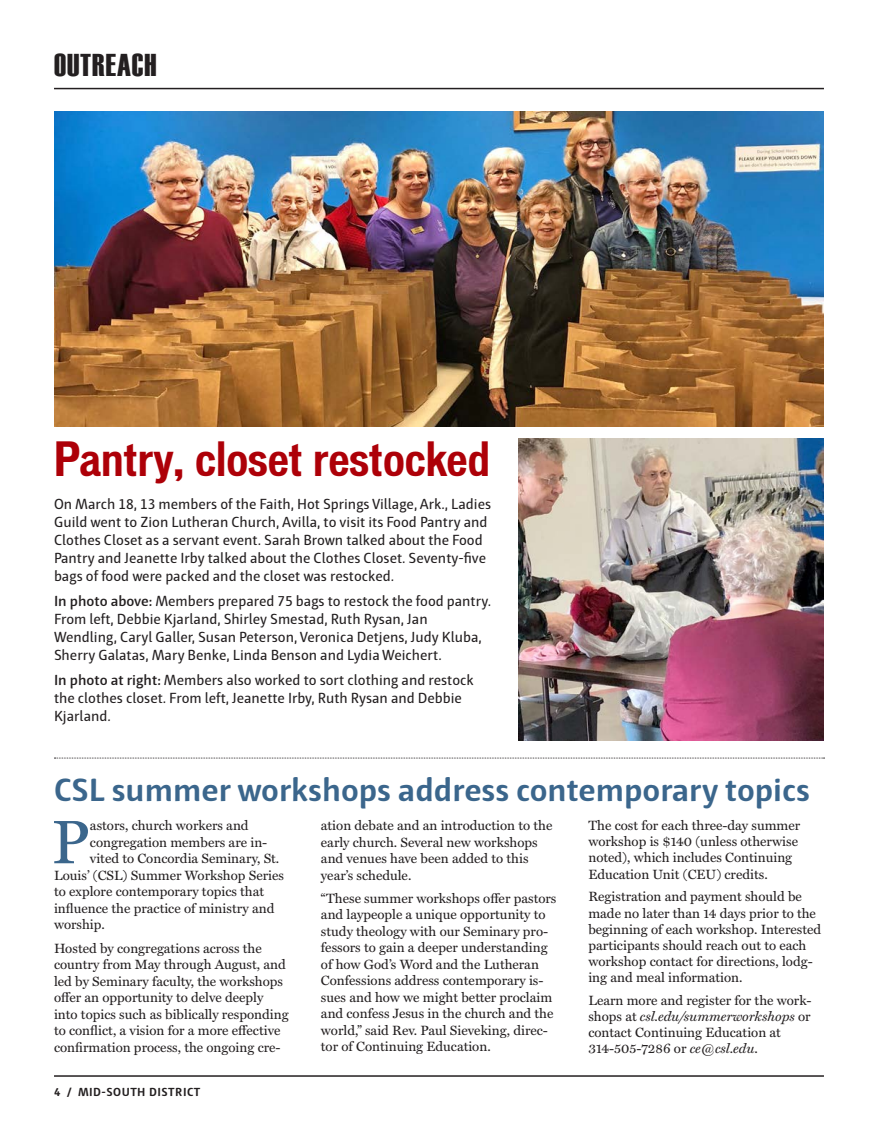
<style>
.page{position:relative;width:878px;height:1141px;background:#fff}
.page>*{position:absolute;margin:0;border:0;box-sizing:border-box;transform-origin:0 0}
.Submissions_Body_Tex{font:61.8px "Miller Text";color:#3b668c}
.Headline{font:700 condensed 45px "Vonnes";color:#ad0008}
.Headline-2{font:700 33px "Haptic";color:#3b668c}
.Interior_Header_Bar{font:31.5px "Haettenschweiler";letter-spacing:.03em;color:#231f20}
.Submissions_Body_Tex-2{font:15px/18px "Haptic";color:#231f20}
.Submissions_Body_Tex-3{font:13.5px/16.5px "Miller Text";color:#231f20}
.t1{font:700 12px "Haptic";letter-spacing:.04em;color:#231f20}
.s1{font-weight:600}
.s2{font-style:italic}
</style>
<div class="page">
<hr style="left:54px;top:1075px;width:770px;height:2px;background:#231f20">
<hr style="left:54px;top:88px;width:770px;height:1px;background:#231f20">
<img style="left:54px;top:111px;width:770px;height:316px">
<img style="left:519px;top:439px;width:305px;height:301px">
<svg style="left:54px;top:758px;width:770px;height:1px"></svg>
<p class="Interior_Header_Bar" style="left:54px;top:47px;width:104px">OUTREACH</p>
<p class="Headline" style="left:54px;top:431px;width:437px">Pantry, closet restocked</p>
<p class="Submissions_Body_Tex-2" style="left:54px;top:495px;width:438px">On March 18, 13 members of the Faith, Hot Springs Village, Ark., Ladies Guild went to Zion Lutheran Church, Avilla, to visit its Food Pantry and Clothes Closet as a servant event. Sarah Brown talked about the Food Pantry and Jeanette Irby talked about the Clothes Closet. Seventy-five bags of food were packed and the closet was restocked.</p>
<p class="Submissions_Body_Tex-2" style="left:54px;top:592px;width:438px"><span class="s1">In photo above:</span> Members prepared 75 bags to restock the food pantry.<br>From left, Debbie Kjarland, Shirley Smestad, Ruth Rysan, Jan Wendling, Caryl Galler, Susan Peterson, Veronica Detjens, Judy Kluba, Sherry Galatas, Mary Benke, Linda Benson and Lydia Weichert.</p>
<p class="Submissions_Body_Tex-2" style="left:54px;top:670px;width:421px"><span class="s1">In photo at right:</span> Members also worked to sort clothing and restock the clothes closet. From left, Jeanette Irby, Ruth Rysan and Debbie<br>Kjarland.</p>
<p class="Headline-2" style="left:54px;top:769px;width:757px">CSL summer workshops address contemporary topics</p>
<p class="Submissions_Body_Tex" style="left:51px;top:806px;width:40px">P</p>
<p class="Submissions_Body_Tex-3" style="left:90px;top:818px;width:160px">astors, church workers and</p>
<p class="Submissions_Body_Tex-3" style="left:90px;top:834px;width:179px">congregation members are in-</p>
<p class="Submissions_Body_Tex-3" style="left:90px;top:851px;width:191px">vited to Concordia Seminary, St.</p>
<p class="Submissions_Body_Tex-3" style="left:54px;top:867px;width:231px">Louis’ (CSL) Summer Workshop Series</p>
<p class="Submissions_Body_Tex-3" style="left:54px;top:884px;width:212px">to explore contemporary topics that</p>
<p class="Submissions_Body_Tex-3" style="left:54px;top:900px;width:222px">influence the practice of ministry and</p>
<p class="Submissions_Body_Tex-3" style="left:54px;top:917px;width:52px">worship.</p>
<p class="Submissions_Body_Tex-3" style="left:54px;top:940px;width:236px">Hosted by congregations across the country from May through August, and led by Seminary faculty, the workshops offer an opportunity to delve deeply into topics such as biblically responding to conflict, a vision for a more effective confirmation process, the ongoing cre-</p>
<p class="t1" style="left:54px;top:1084px;width:148px">4 / MID-SOUTH DISTRICT</p>
<p class="Submissions_Body_Tex-3" style="left:321px;top:818px;width:233px">ation debate and an introduction to the early church. Several new workshops and venues have been added to this year’s schedule.</p>
<p class="Submissions_Body_Tex-3" style="left:321px;top:890px;width:237px">“These summer workshops offer pastors and laypeople a unique opportunity to study theology with our Seminary pro&shy;fessors to gain a deeper understanding of how God’s Word and the Lutheran Confessions address contemporary is&shy;sues and how we might better proclaim and confess Jesus in the church and the world,” said Rev. Paul Sieveking, direc&shy;tor of Continuing Education.</p>
<p class="Submissions_Body_Tex-3" style="left:588px;top:818px;width:213px;line-height:16px">The cost for each three-day summer workshop is $140 (unless otherwise noted), which includes Continuing Education Unit (CEU) credits.</p>
<p class="Submissions_Body_Tex-3" style="left:588px;top:889px;width:234px;line-height:16px">Registration and payment should be made no later than 14 days prior to the beginning of each workshop. Interested participants should reach out to each workshop contact for directions, lodg&shy;ing and meal information.</p>
<p class="Submissions_Body_Tex-3" style="left:588px;top:992px;width:225px;line-height:16px">Learn more and register for the work&shy;shops at <span class="s2">csl.edu/summerworkshops</span> or contact Continuing Education at 314-505-7286 or <span class="s2">ce@csl.edu</span>.</p>
</div>
